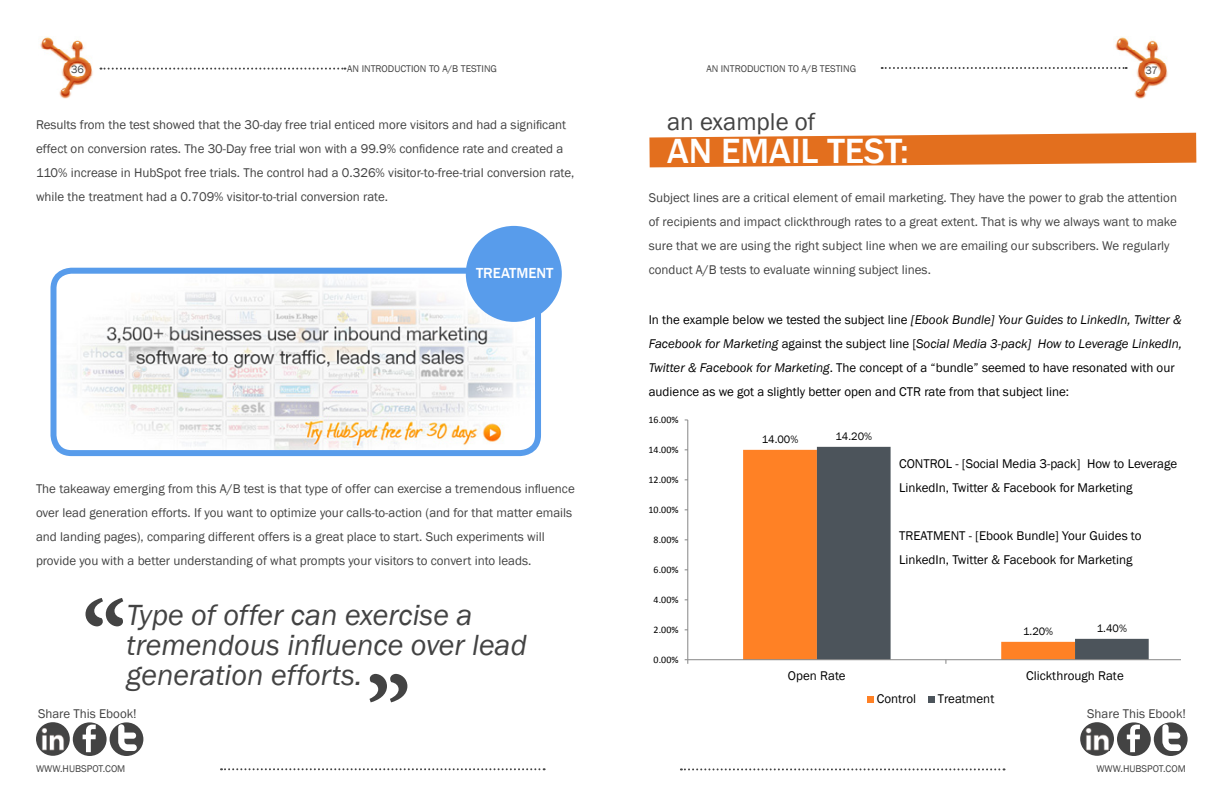
<style>
.page{position:relative;width:1224px;height:792px;background:#fff}
.page>*{position:absolute;margin:0;border:0;box-sizing:border-box;transform-origin:0 0}
.t1{font:700 100px "Minion Pro";color:#434343}
.t2{font:500 36px "Franklin Gothic";color:#fff}
.t3{font:italic 30px/30px "Franklin Gothic";color:#434343}
.t4{font:25px "Franklin Gothic";color:#434343}
.t5{font:500 15px "Franklin Gothic";color:#fff}
.t6{font:13px/24px "Franklin Gothic";color:#434343}
.t7{font:13px/24px "Franklin Gothic";color:#000}
.t8{font:11px "Franklin Gothic";color:#000}
.t9{font:11px "Franklin Gothic";color:#434343}
.t10{font:10px "Franklin Gothic";color:#434343}
.t11{font:10px "Calibri";color:#000}
.s1{font-style:italic}
</style>
<div class="page">
<img style="left:1115px;top:37px;width:53px;height:62px">
<svg style="left:882px;top:67px;width:245px;height:2px"></svg>
<svg style="left:100px;top:68px;width:245px;height:2px"></svg>
<img style="left:40px;top:37px;width:53px;height:62px">
<svg style="left:221px;top:768px;width:324px;height:2px"></svg>
<svg style="left:681px;top:768px;width:324px;height:2px"></svg>
<div style="left:110px;top:722px;width:33px;height:34px;background:#434343;border-radius:50%"></div>
<div style="left:73px;top:722px;width:34px;height:34px;background:#434343;border-radius:50%"></div>
<svg style="left:83px;top:725px;width:13px;height:27px"></svg>
<svg style="left:118px;top:724px;width:19px;height:27px"></svg>
<div style="left:36px;top:722px;width:34px;height:34px;background:#434343;border-radius:50%"></div>
<img style="left:42px;top:728px;width:22px;height:23px">
<div style="left:1154px;top:722px;width:34px;height:34px;background:#434343;border-radius:50%"></div>
<div style="left:1117px;top:722px;width:34px;height:34px;background:#434343;border-radius:50%"></div>
<svg style="left:1127px;top:725px;width:13px;height:27px"></svg>
<svg style="left:1162px;top:724px;width:19px;height:27px"></svg>
<div style="left:1080px;top:722px;width:34px;height:34px;background:#434343;border-radius:50%"></div>
<img style="left:1086px;top:728px;width:23px;height:23px">
<svg style="left:684px;top:419px;width:497px;height:284px"></svg>
<img style="left:57px;top:275px;width:477px;height:174px">
<div style="left:50px;top:268px;width:491px;height:188px;border:6px solid #589ceb;border-radius:18px"></div>
<div style="left:468px;top:228px;width:91px;height:91px;background:#589ceb;border-radius:50%"></div>
<div style="left:466px;top:226px;width:96px;height:96px;border:5px solid #589ceb;border-radius:50%"></div>
<svg style="left:649px;top:133px;width:547px;height:34px;background:#e68039"></svg>
<p class="t9" style="left:71px;top:63px;width:14px">36</p>
<p class="t10" style="left:347px;top:62px;width:151px">An introduction to a/b tesTing</p>
<p class="t10" style="left:706px;top:62px;width:151px">An introduction to a/b testing</p>
<p class="t9" style="left:1146px;top:64px;width:14px">37</p>
<p class="t6" style="left:36px;top:113px;width:540px">Results from the test showed that the 30-day free trial enticed more visitors and had a significant effect on conversion rates. The 30-Day free trial won with a 99.9% confidence rate and created a 110% increase in HubSpot free trials. The control had a 0.326% visitor-to-free-trial conversion rate, while the treatment had a 0.709% visitor-to-trial conversion rate.</p>
<p class="t5" style="left:476px;top:264px;width:77px">TREATMENT</p>
<p class="t6" style="left:36px;top:477px;width:540px">The takeaway emerging from this A/B test is that type of offer can exercise a tremendous influence over lead generation efforts. If you want to optimize your calls-to-action (and for that matter emails and landing pages), comparing different offers is a great place to start. Such experiments will provide you with a better understanding of what prompts your visitors to convert into leads.</p>
<h1 class="t1" style="left:83px;top:567px;width:46px">“</h1>
<h3 class="t3" style="left:126px;top:600px;width:402px">Type of offer can exercise a tremendous influence over lead generation efforts.</h3>
<h1 class="t1" style="left:366px;top:642px;width:46px">”</h1>
<h3 class="t4" style="left:667px;top:106px;width:150px">an example of</h3>
<h2 class="t2" style="left:667px;top:129px;width:243px">AN EMAIL TEST:</h2>
<p class="t6" style="left:649px;top:186px;width:530px">Subject lines are a critical element of email marketing. They have the power to grab the attention of recipients and impact clickthrough rates to a great extent. That is why we always want to make sure that we are using the right subject line when we are emailing our subscribers. We regularly conduct A/B tests to evaluate winning subject lines.</p>
<p class="t7" style="left:649px;top:308px;width:535px">In the example below we tested the subject line <span class="s1">[Ebook Bundle] Your Guides to LinkedIn, Twitter &amp; Facebook for Marketing</span> against the subject line [<span class="s1">Social Media 3-pack] How to Leverage LinkedIn, Twitter &amp; Facebook for Marketing</span>. The concept of a “bundle” seemed to have resonated with our audience as we got a slightly better open and CTR rate from that subject line:</p>
<p class="t11" style="left:649px;top:413px;width:31px">16.00%</p>
<p class="t11" style="left:649px;top:443px;width:31px">14.00%</p>
<p class="t11" style="left:649px;top:473px;width:31px">12.00%</p>
<p class="t11" style="left:649px;top:503px;width:31px">10.00%</p>
<p class="t11" style="left:654px;top:533px;width:26px">8.00%</p>
<p class="t11" style="left:654px;top:563px;width:26px">6.00%</p>
<p class="t11" style="left:654px;top:593px;width:26px">4.00%</p>
<p class="t11" style="left:654px;top:623px;width:26px">2.00%</p>
<p class="t11" style="left:654px;top:653px;width:26px">0.00%</p>
<p class="t8" style="left:762px;top:433px;width:38px">14.00%</p>
<p class="t8" style="left:835px;top:430px;width:38px">14.20%</p>
<p class="t7" style="left:899px;top:452px;width:280px">Control - [Social M edia 3-pack] How to Leverage<br>LinkedIn, Twitter &amp; Facebook for Marketing</p>
<p class="t7" style="left:899px;top:524px;width:53px">Treatment</p>
<p class="t7" style="left:899px;top:524px;width:244px;text-indent:70px">- [Ebook Bundle] Your Guides to<br>LinkedIn, Twitter &amp; Facebook for Marketing</p>
<p class="t8" style="left:1023px;top:624px;width:32px">1.20%</p>
<p class="t8" style="left:1097px;top:621px;width:32px">1.40%</p>
<p class="t7" style="left:788px;top:664px;width:59px">Open Rate</p>
<p class="t7" style="left:1026px;top:664px;width:99px">Clickthrough Rate</p>
<p class="t7" style="left:877px;top:687px;width:41px">Control</p>
<p class="t7" style="left:938px;top:687px;width:58px">Treatment</p>
<p class="t6" style="left:38px;top:702px;width:100px">Share This Ebook!</p>
<p class="t6" style="left:1087px;top:702px;width:100px">Share This Ebook!</p>
<p class="t10" style="left:36px;top:762px;width:52px">www.Hubspot</p>
<p class="t10" style="left:103px;top:762px;width:24px">.com</p>
<p class="t10" style="left:1096px;top:762px;width:52px">www.Hubspot</p>
<p class="t10" style="left:1163px;top:762px;width:24px">.com</p>
</div>
